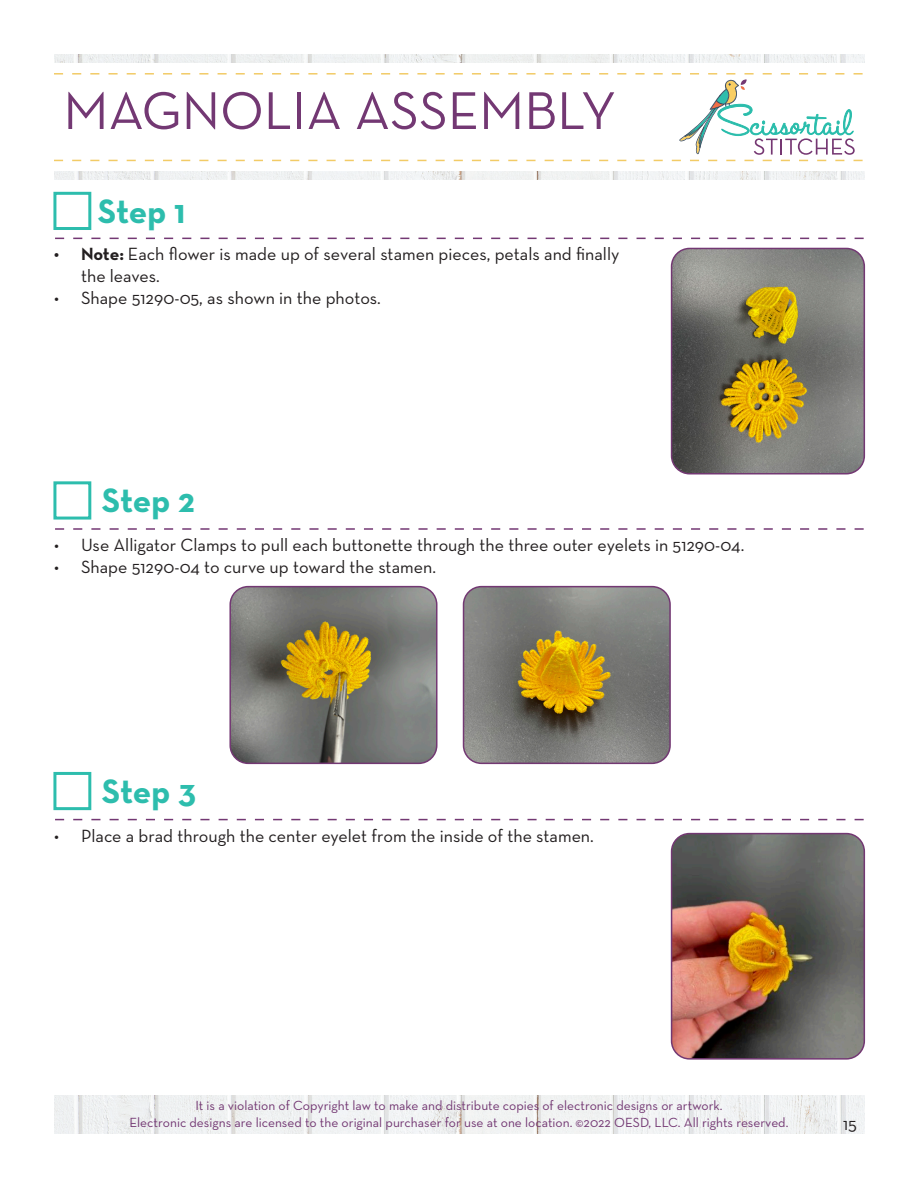
<style>
.page{position:relative;width:918px;height:1188px;background:#fff}
.page>*{position:absolute;margin:0;border:0;box-sizing:border-box;transform-origin:0 0}
.t1{font:54px "Neutra Text";color:#733873}
.t2{font:700 34.5px "Neutra Text";letter-spacing:-.01em;color:#2dbdad}
.t3{font:18px/21.6px "Neutra Text";color:#231f20}
.t4{font:13.5px "Neutra Text";color:#733873}
.s1{font-weight:700}
</style>
<div class="page">
<img style="left:54px;top:1096px;width:810px;height:38px">
<img style="left:54px;top:54px;width:810px;height:126px">
<div style="left:29px;top:63px;width:863px;height:108px;background:#fff"></div>
<svg style="left:54px;top:73px;width:809px;height:88px"></svg>
<svg style="left:55px;top:238px;width:809px;height:1px"></svg>
<img style="left:672px;top:248px;width:192px;height:226px">
<div style="left:671px;top:248px;width:194px;height:226px;border:2px solid #733873;border-radius:18px"></div>
<svg style="left:55px;top:528px;width:809px;height:2px"></svg>
<svg style="left:55px;top:819px;width:809px;height:1px"></svg>
<img style="left:672px;top:834px;width:192px;height:223px">
<div style="left:671px;top:833px;width:194px;height:227px;border:2px solid #733873;border-radius:18px"></div>
<div style="left:53px;top:192px;width:38px;height:38px;border:3px solid #2dbdad"></div>
<div style="left:53px;top:481px;width:38px;height:39px;border:3px solid #2dbdad"></div>
<div style="left:53px;top:772px;width:38px;height:38px;border:3px solid #2dbdad"></div>
<img style="left:232px;top:589px;width:203px;height:172px">
<div style="left:229px;top:586px;width:209px;height:178px;border:2px solid #733873;border-radius:18px"></div>
<img style="left:464px;top:587px;width:204px;height:176px">
<div style="left:463px;top:586px;width:208px;height:178px;border:2px solid #733873;border-radius:18px"></div>
<p class="t1" style="left:63px;top:78px;width:554px">MAGNOLIA ASSEMBLY</p>
<p class="t2" style="left:98px;top:189px;width:89px">Step 1</p>
<p class="t3" style="left:81px;top:243px;width:540px;text-indent:-27px"><span class="s1">• Note:</span> Each flower is made up of several stamen pieces, petals and finally the leaves.</p>
<p class="t3" style="left:54px;top:286px;width:328px">• Shape 51290-05, as shown in the photos.</p>
<p class="t2" style="left:102px;top:479px;width:94px">Step 2</p>
<p class="t3" style="left:54px;top:534px;width:692px">• Use Alligator Clamps to pull each buttonette through the three outer eyelets in 51290-04.</p>
<p class="t3" style="left:54px;top:555px;width:384px">• Shape 51290-04 to curve up toward the stamen.</p>
<p class="t2" style="left:102px;top:770px;width:96px">Step 3</p>
<p class="t3" style="left:54px;top:824px;width:541px">• Place a brad through the center eyelet from the inside of the stamen.</p>
<p class="t4" style="left:195px;top:1098px;width:529px">It is a violation of Copyright law to make and distribute copies of electronic designs or artwork.</p>
<p class="t4" style="left:130px;top:1114px;width:660px">Electronic designs are licensed to the original purchaser for use at one location. ©2022 OESD, LLC. All rights reserved.</p>
<p class="t3" style="left:843px;top:1113px;width:15px">15</p>
</div>
